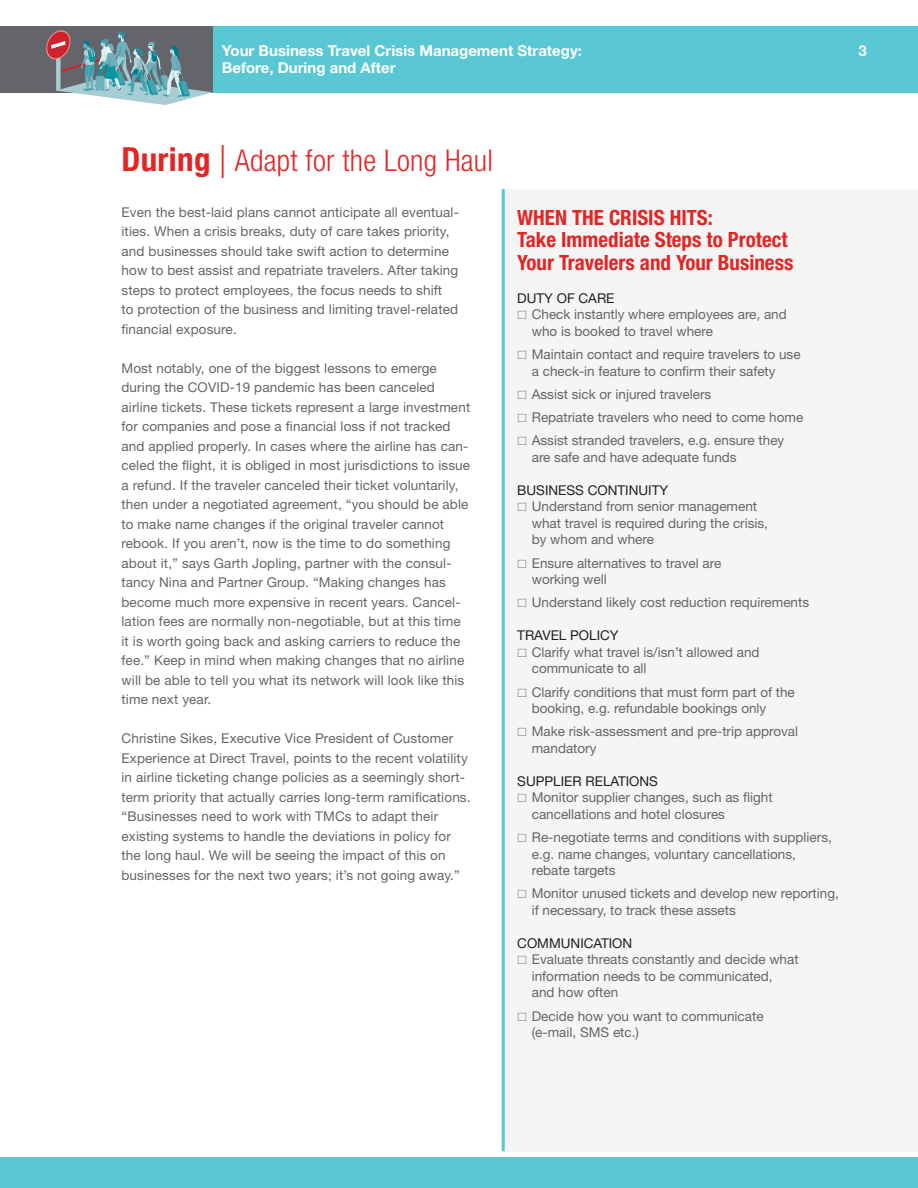
<style>
.page{position:relative;width:918px;height:1188px;background:#fff}
.page>*{position:absolute;margin:0;border:0;box-sizing:border-box;transform-origin:0 0}
.t1{font:300 condensed 30px "Helvetica Neue LT Std";letter-spacing:.01em;color:#e22525}
.t2{font:700 condensed 21px/22.5px "Helvetica Neue LT Std";color:#e22525}
.t3{font:700 15px/16.5px "Helvetica Neue LT Std";color:#fff}
.t4{font:13.5px/19.5px "Helvetica Neue LT Std";letter-spacing:.01em;color:#64656a}
.t5{font:13.5px "Helvetica Neue LT Std";color:#231f20}
.s1{font-family:"Helvetica Neue";font-weight:700;font-size:33px}
.s2{font-stretch:normal;font-size:33px}
</style>
<div class="page">
<div style="left:0;top:26px;width:918px;height:67px;background:#5ac7d4"></div>
<div style="left:0;top:26px;width:213px;height:67px;background:#64656a"></div>
<div style="left:0;top:1157px;width:918px;height:31px;background:#5ac7d4"></div>
<svg style="left:46px;top:30px;width:167px;height:75px"></svg>
<div style="left:502px;top:189px;width:416px;height:962px;background:#f4f5f4"></div>
<hr style="left:502px;top:189px;width:3px;height:962px;background:#5ac7d4">
<p class="t3" style="left:222px;top:42px;width:362px">Your Business Travel Crisis Management Strategy:<br>Before, During and After</p>
<p class="t3" style="left:859px;top:42px;width:10px">3</p>
<p class="t1" style="left:122px;top:143px;width:373px"><span class="s1">During</span> <span class="s2">|</span> Adapt for the Long Haul</p>
<p class="t4" style="left:122px;top:202px;width:339px">Even the best-laid plans cannot anticipate all eventual&shy;ities. When a crisis breaks, duty of care takes priority, and businesses should take swift action to determine how to best assist and repatriate travelers. After taking steps to protect employees, the focus needs to shift<br>to protection of the business and limiting travel-related financial exposure.</p>
<p class="t4" style="left:122px;top:358px;width:350px">Most notably, one of the biggest lessons to emerge during the COVID-19 pandemic has been canceled airline tickets. These tickets represent a large investment for companies and pose a financial loss if not tracked and applied properly. In cases where the airline has can&shy;celed the flight, it is obliged in most jurisdictions to issue a refund. If the traveler canceled their ticket voluntarily, then under a negotiated agreement, “you should be able to make name changes if the original traveler cannot rebook. If you aren’t, now is the time to do something about it,” says Garth Jopling, partner with the consul&shy;tancy Nina and Partner Group. “Making changes has become much more expensive in recent years. Cancel&shy;lation fees are normally non-negotiable, but at this time it is worth going back and asking carriers to reduce the fee.” Keep in mind when making changes that no airline will be able to tell you what its network will look like this time next year.</p>
<p class="t4" style="left:122px;top:729px;width:351px">Christine Sikes, Executive Vice President of Customer Experience at Direct Travel, points to the recent volatility in airline ticketing change policies as a seemingly short&shy;term priority that actually carries long-term ramifications. “Businesses need to work with TMCs to adapt their existing systems to handle the deviations in policy for the long haul. We will be seeing the impact of this on businesses for the next two years; it’s not going away.”</p>
<p class="t2" style="left:517px;top:206px;width:278px">WHEN THE CRISIS HITS:<br>Take Immediate Steps to Protect<br>Your Travelers and Your Business</p>
<p class="t5" style="left:517px;top:290px;width:99px">DUTY OF CARE</p>
<p class="t4" style="left:532px;top:306px;width:257px;line-height:16.5px;text-indent:-14px">⎕ Check instantly where employees are, and who is booked to travel where</p>
<p class="t4" style="left:532px;top:346px;width:270px;line-height:16.5px;text-indent:-14px">⎕ Maintain contact and require travelers to use a check-in feature to confirm their safety</p>
<p class="t4" style="left:517px;top:384px;width:195px">⎕ Assist sick or injured travelers</p>
<p class="t4" style="left:517px;top:408px;width:288px">⎕ Repatriate travelers who need to come home</p>
<p class="t4" style="left:532px;top:432px;width:254px;line-height:16.5px;text-indent:-14px">⎕ Assist stranded travelers, e.g. ensure they are safe and have adequate funds</p>
<p class="t5" style="left:517px;top:482px;width:152px">BUSINESS CONTINUITY</p>
<p class="t4" style="left:532px;top:498px;width:238px;line-height:16.5px;text-indent:-14px">⎕ Understand from senior management what travel is required during the crisis, by whom and where</p>
<p class="t4" style="left:532px;top:555px;width:191px;line-height:16.5px;text-indent:-14px">⎕ Ensure alternatives to travel are working well</p>
<p class="t4" style="left:517px;top:593px;width:293px">⎕ Understand likely cost reduction requirements</p>
<p class="t5" style="left:517px;top:628px;width:103px">TRAVEL POLICY</p>
<p class="t4" style="left:532px;top:644px;width:229px;line-height:16.5px;text-indent:-14px">⎕ Clarify what travel is/isn’t allowed and communicate to all</p>
<p class="t4" style="left:532px;top:684px;width:265px;line-height:16.5px;text-indent:-14px">⎕ Clarify conditions that must form part of the booking, e.g. refundable bookings only</p>
<p class="t4" style="left:532px;top:723px;width:268px;line-height:16.5px;text-indent:-14px">⎕ Make risk-assessment and pre-trip approval mandatory</p>
<p class="t5" style="left:517px;top:773px;width:142px">SUPPLIER RELATIONS</p>
<p class="t4" style="left:532px;top:789px;width:242px;line-height:16.5px;text-indent:-14px">⎕ Monitor supplier changes, such as flight cancellations and hotel closures</p>
<p class="t4" style="left:532px;top:829px;width:302px;line-height:16.5px;text-indent:-14px">⎕ Re-negotiate terms and conditions with suppliers, e.g. name changes, voluntary cancellations, rebate targets</p>
<p class="t4" style="left:532px;top:885px;width:309px;line-height:16.5px;text-indent:-14px">⎕ Monitor unused tickets and develop new reporting, if necessary, to track these assets</p>
<p class="t5" style="left:517px;top:935px;width:117px">COMMUNICATION</p>
<p class="t4" style="left:532px;top:951px;width:268px;line-height:16.5px;text-indent:-14px">⎕ Evaluate threats constantly and decide what information needs to be communicated, and how often</p>
<p class="t4" style="left:532px;top:1008px;width:233px;line-height:16.5px;text-indent:-14px">⎕ Decide how you want to communicate (e-mail, SMS etc.)</p>
</div>
